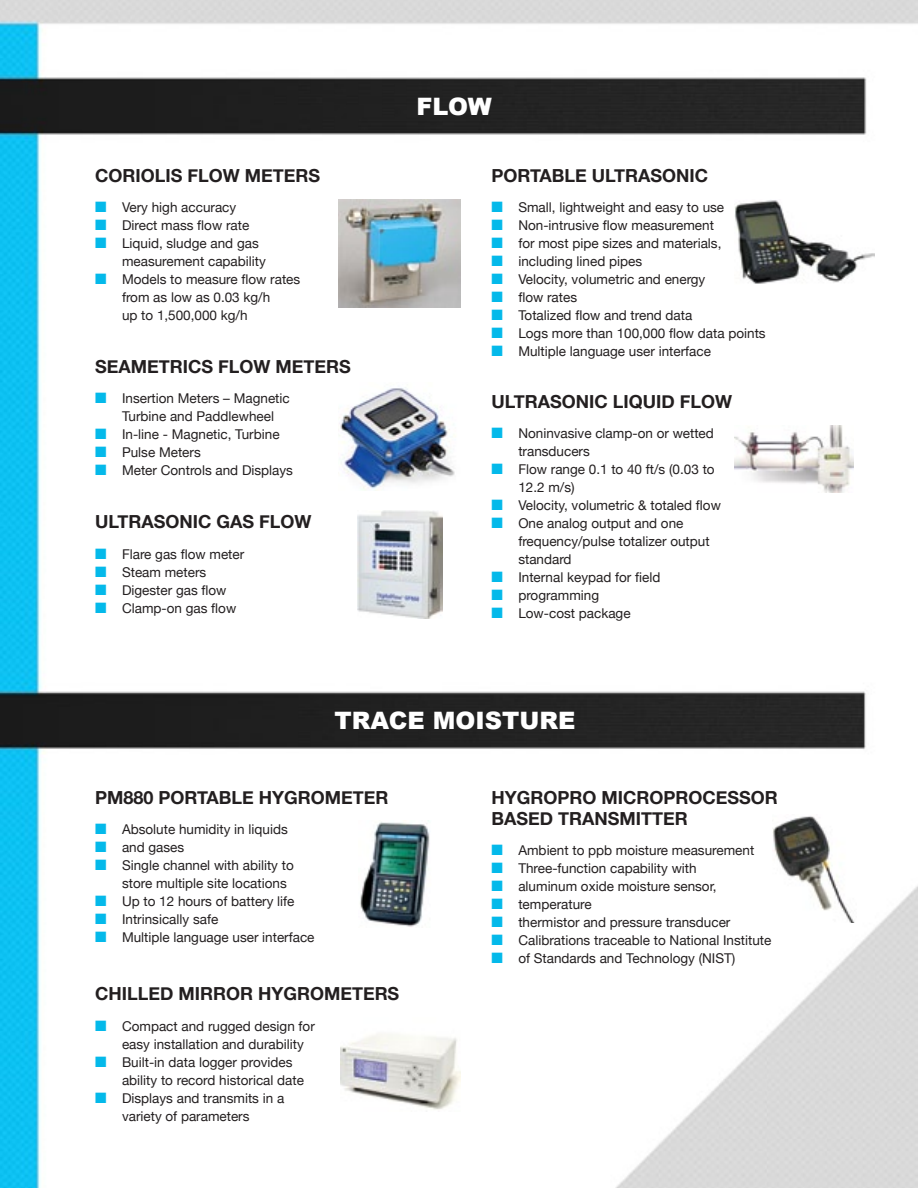
<style>
.page{position:relative;width:918px;height:1188px;background:#fff}
.page>*{position:absolute;margin:0;border:0;box-sizing:border-box;transform-origin:0 0}
.t1{font:900 24px "Arial";color:#fff}
.t2{font:700 18px/21.6px "Helvetica Neue";color:#231f20}
.t3{font:13.5px/18px "Helvetica Neue";color:#231f20}
.s1{color:#04b9ea}
</style>
<div class="page">
<img style="left:0;top:0;width:918px;height:1188px">
<svg style="left:901px;top:729px;width:6px;height:6px"></svg>
<img style="left:339px;top:199px;width:121px;height:108px">
<img style="left:339px;top:383px;width:121px;height:108px">
<img style="left:357px;top:511px;width:86px;height:107px">
<img style="left:359px;top:821px;width:73px;height:107px">
<img style="left:341px;top:1018px;width:119px;height:93px">
<img style="left:735px;top:199px;width:140px;height:85px">
<img style="left:735px;top:425px;width:119px;height:68px">
<img style="left:773px;top:814px;width:83px;height:109px">
<h2 class="t2" style="left:95px;top:164px;width:226px">CORIOLIS FLOW METERS</h2>
<p class="t3" style="left:95px;top:197px;width:143px"><span class="s1">■</span> Very high accuracy</p>
<p class="t3" style="left:95px;top:215px;width:156px"><span class="s1">■</span> Direct mass flow rate</p>
<p class="t3" style="left:122px;top:233px;width:145px;text-indent:-27px"><span class="s1">■</span> Liquid, sludge and gas measurement capability</p>
<p class="t3" style="left:122px;top:269px;width:180px;text-indent:-27px"><span class="s1">■</span> Models to measure flow rates from as low as 0.03 kg/h<br>up to 1,500,000 kg/h</p>
<h2 class="t2" style="left:95px;top:355px;width:63px">SEAMETRI</h2>
<h2 class="t2" style="left:188px;top:355px;width:56px">CS FLOW</h2>
<h2 class="t2" style="left:275px;top:355px;width:29px">METERS</h2>
<p class="t3" style="left:122px;top:388px;width:169px;text-indent:-27px"><span class="s1">■</span> Insertion Meters – Magnetic<br>Turbine and Paddlewheel</p>
<p class="t3" style="left:95px;top:424px;width:186px"><span class="s1">■</span> In-line - Magnetic, Turbine</p>
<p class="t3" style="left:95px;top:442px;width:107px"><span class="s1">■</span> Pulse Meters</p>
<p class="t3" style="left:95px;top:460px;width:200px"><span class="s1">■</span> Meter Controls and Displays</p>
<h2 class="t2" style="left:95px;top:510px;width:218px">ULTRASONIC GAS FLOW</h2>
<p class="t3" style="left:95px;top:544px;width:151px"><span class="s1">■</span> Flare gas flow meter</p>
<p class="t3" style="left:95px;top:562px;width:113px"><span class="s1">■</span> Steam meters</p>
<p class="t3" style="left:95px;top:580px;width:133px"><span class="s1">■</span> Digester gas flow</p>
<p class="t3" style="left:95px;top:598px;width:143px"><span class="s1">■</span> Clamp-on gas flow</p>
<h1 class="t1" style="left:417px;top:89px;width:54px">FLOW</h1>
<h2 class="t2" style="left:491px;top:164px;width:217px">PORTABLE ULTRASONIC</h2>
<p class="t3" style="left:491px;top:197px;width:234px"><span class="s1">■</span> Small, lightweight and easy to use</p>
<p class="t3" style="left:491px;top:215px;width:224px"><span class="s1">■</span> Non-intrusive flow measurement</p>
<p class="t3" style="left:491px;top:233px;width:232px"><span class="s1">■</span> for most pipe sizes and materials,</p>
<p class="t3" style="left:491px;top:251px;width:152px"><span class="s1">■</span> including lined pipes</p>
<p class="t3" style="left:491px;top:269px;width:215px"><span class="s1">■</span> Velocity, volumetric and energy</p>
<p class="t3" style="left:491px;top:287px;width:87px"><span class="s1">■</span> flow rates</p>
<p class="t3" style="left:491px;top:305px;width:202px"><span class="s1">■</span> Totalized flow and trend data</p>
<p class="t3" style="left:491px;top:323px;width:276px"><span class="s1">■</span> Logs more than 100,000 flow data points</p>
<p class="t3" style="left:491px;top:341px;width:221px"><span class="s1">■</span> Multiple language user interface</p>
<h2 class="t2" style="left:491px;top:390px;width:242px">ULTRASONIC LIQUID FLOW</h2>
<p class="t3" style="left:518px;top:423px;width:197px;text-indent:-27px"><span class="s1">■</span> Noninvasive clamp-on or wetted transducers</p>
<p class="t3" style="left:518px;top:459px;width:198px;text-indent:-27px"><span class="s1">■</span> Flow range 0.1 to 40 ft/s (0.03 to<br>12.2 m/s)</p>
<p class="t3" style="left:491px;top:495px;width:231px"><span class="s1">■</span> Velocity, volumetric &amp; totaled flow</p>
<p class="t3" style="left:518px;top:513px;width:193px;text-indent:-27px"><span class="s1">■</span> One analog output and one frequency/pulse totalizer output standard</p>
<p class="t3" style="left:491px;top:567px;width:171px"><span class="s1">■</span> Internal keypad for field</p>
<p class="t3" style="left:491px;top:585px;width:109px"><span class="s1">■</span> programming</p>
<p class="t3" style="left:491px;top:603px;width:141px"><span class="s1">■</span> Low-cost package</p>
<h1 class="t1" style="left:335px;top:703px;width:242px">TRACE MOISTURE</h1>
<h2 class="t2" style="left:95px;top:786px;width:295px">PM880 PORTABLE HYGROMETER</h2>
<p class="t3" style="left:95px;top:819px;width:194px"><span class="s1">■</span> Absolute humidity in liquids</p>
<p class="t3" style="left:95px;top:837px;width:91px"><span class="s1">■</span> and gases</p>
<p class="t3" style="left:122px;top:855px;width:173px;text-indent:-27px"><span class="s1">■</span> Single channel with ability to store multiple site locations</p>
<p class="t3" style="left:95px;top:891px;width:201px"><span class="s1">■</span> Up to 12 hours of battery life</p>
<p class="t3" style="left:95px;top:909px;width:125px"><span class="s1">■</span> Intrinsically safe</p>
<p class="t3" style="left:95px;top:927px;width:221px"><span class="s1">■</span> Multiple language user interface</p>
<h2 class="t2" style="left:95px;top:982px;width:306px">CHILLED MIRROR HYGROMETERS</h2>
<p class="t3" style="left:122px;top:1016px;width:194px;text-indent:-27px"><span class="s1">■</span> Compact and rugged design for easy installation and durability</p>
<p class="t3" style="left:122px;top:1052px;width:184px;text-indent:-27px"><span class="s1">■</span> Built-in data logger provides ability to record historical date</p>
<p class="t3" style="left:95px;top:1088px;width:191px;text-align:center"><span class="s1">■</span> Displays and transmits in a variety of parameters</p>
<h2 class="t2" style="left:491px;top:786px;width:288px">HYGROPRO MICROPROCESSOR<br>BASED TRANSMITTER</h2>
<p class="t3" style="left:491px;top:840px;width:264px"><span class="s1">■</span> Ambient to ppb moisture measurement</p>
<p class="t3" style="left:491px;top:858px;width:207px"><span class="s1">■</span> Three-function capability with</p>
<p class="t3" style="left:491px;top:876px;width:227px"><span class="s1">■</span> aluminum oxide moisture sensor,</p>
<p class="t3" style="left:491px;top:894px;width:102px"><span class="s1">■</span> temperature</p>
<p class="t3" style="left:491px;top:912px;width:241px"><span class="s1">■</span> thermistor and pressure transducer</p>
<p class="t3" style="left:491px;top:930px;width:282px"><span class="s1">■</span> Calibrations traceable to National Institute</p>
<p class="t3" style="left:491px;top:948px;width:246px"><span class="s1">■</span> of Standards and Technology (NIST)</p>
</div>
